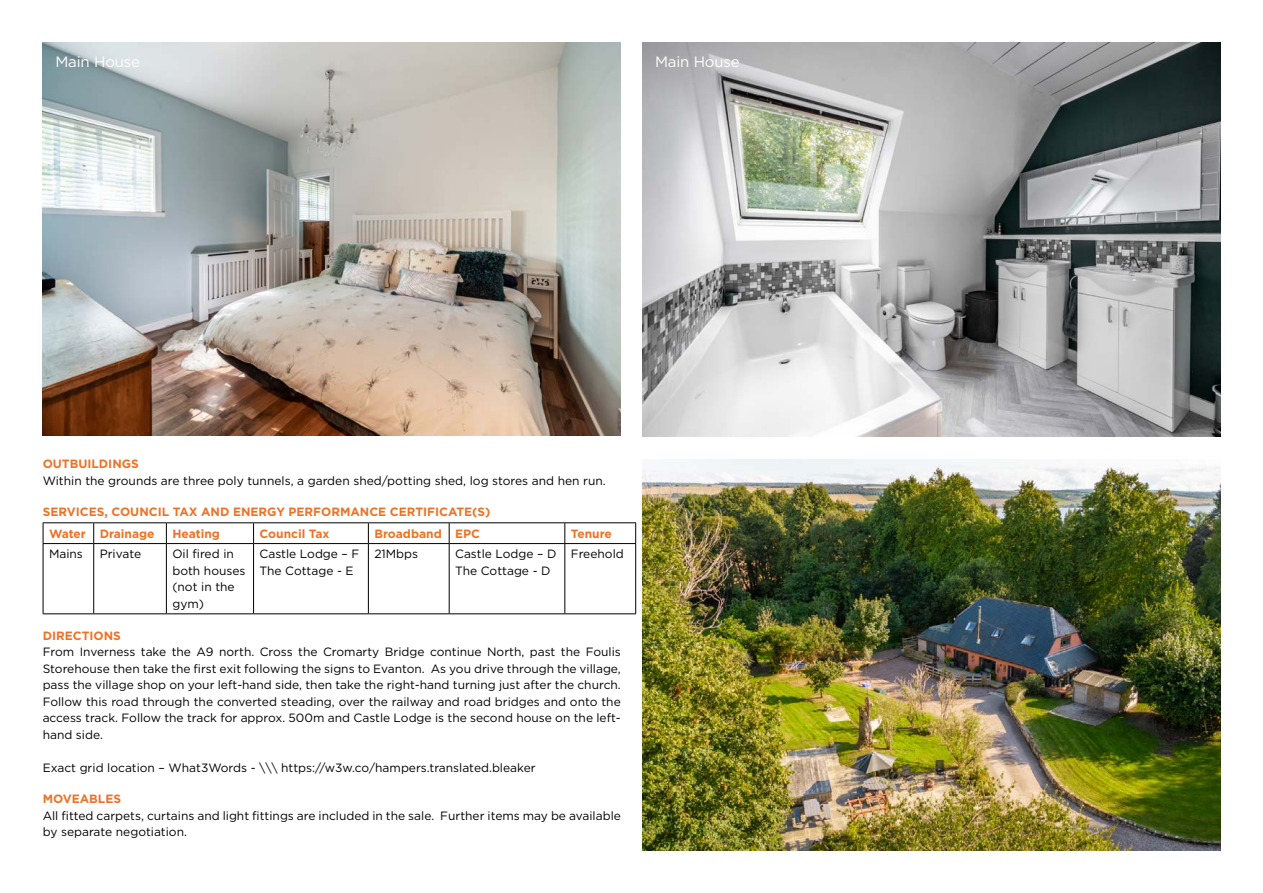
<style>
.page{position:relative;width:1263px;height:893px;background:#fff}
.page>*{position:absolute;margin:0;border:0;box-sizing:border-box;transform-origin:0 0}
.Body_Text{font:15px "Gotham HTF";letter-spacing:-.01em;color:#fff}
.Body_Text-2{font:12px/16.5px "Gotham HTF";color:#000}
.Headings_Text{font:700 12px "Gotham HTF";color:#ec7326}
</style>
<div class="page">
<img style="left:43px;top:43px;width:578px;height:392px">
<img style="left:642px;top:43px;width:578px;height:393px">
<img style="left:642px;top:460px;width:578px;height:390px">
<hr style="left:43px;top:522px;width:51px;height:1px;background:#000">
<svg style="left:43px;top:523px;width:1px;height:20px"></svg>
<hr style="left:94px;top:522px;width:72px;height:1px;background:#000">
<svg style="left:93px;top:523px;width:1px;height:20px"></svg>
<hr style="left:166px;top:522px;width:88px;height:1px;background:#000">
<svg style="left:166px;top:523px;width:1px;height:20px"></svg>
<hr style="left:254px;top:522px;width:114px;height:1px;background:#000">
<svg style="left:253px;top:523px;width:1px;height:20px"></svg>
<hr style="left:368px;top:522px;width:81px;height:1px;background:#000">
<svg style="left:368px;top:523px;width:1px;height:20px"></svg>
<hr style="left:449px;top:522px;width:116px;height:1px;background:#000">
<svg style="left:449px;top:523px;width:1px;height:20px"></svg>
<hr style="left:565px;top:522px;width:71px;height:1px;background:#000">
<svg style="left:564px;top:523px;width:1px;height:20px"></svg>
<svg style="left:635px;top:523px;width:1px;height:20px"></svg>
<hr style="left:43px;top:543px;width:51px;height:1px;background:#000">
<hr style="left:43px;top:544px;width:1px;height:69px;background:#000">
<hr style="left:94px;top:543px;width:72px;height:1px;background:#000">
<hr style="left:93px;top:544px;width:1px;height:69px;background:#000">
<hr style="left:166px;top:543px;width:88px;height:1px;background:#000">
<hr style="left:166px;top:544px;width:1px;height:69px;background:#000">
<hr style="left:254px;top:543px;width:114px;height:1px;background:#000">
<hr style="left:253px;top:544px;width:1px;height:69px;background:#000">
<hr style="left:368px;top:543px;width:81px;height:1px;background:#000">
<hr style="left:368px;top:544px;width:1px;height:69px;background:#000">
<hr style="left:449px;top:543px;width:116px;height:1px;background:#000">
<hr style="left:449px;top:544px;width:1px;height:69px;background:#000">
<hr style="left:565px;top:543px;width:71px;height:1px;background:#000">
<hr style="left:564px;top:544px;width:1px;height:69px;background:#000">
<hr style="left:635px;top:544px;width:1px;height:69px;background:#000">
<hr style="left:43px;top:613px;width:51px;height:1px;background:#000">
<hr style="left:94px;top:613px;width:72px;height:1px;background:#000">
<hr style="left:166px;top:613px;width:88px;height:1px;background:#000">
<hr style="left:254px;top:613px;width:114px;height:1px;background:#000">
<hr style="left:368px;top:613px;width:81px;height:1px;background:#000">
<hr style="left:449px;top:613px;width:116px;height:1px;background:#000">
<hr style="left:565px;top:613px;width:71px;height:1px;background:#000">
<p class="Body_Text" style="left:55px;top:53px;width:86px">Main House</p>
<p class="Body_Text" style="left:655px;top:53px;width:86px">Main House</p>
<p class="Headings_Text" style="left:43px;top:457px;width:98px">OUTBUILDINGS</p>
<p class="Body_Text-2" style="left:43px;top:472px;width:565px">Within the grounds are three poly tunnels, a garden shed/potting shed, log stores and hen run.</p>
<p class="Headings_Text" style="left:43px;top:505px;width:449px">SERVICES, COUNCIL TAX AND ENERGY PERFORMANCE CERTIFICATE(S)</p>
<p class="Headings_Text" style="left:49px;top:526px;width:38px">Water</p>
<p class="Headings_Text" style="left:100px;top:526px;width:56px">Drainage</p>
<p class="Headings_Text" style="left:172px;top:526px;width:49px">Heating</p>
<p class="Headings_Text" style="left:260px;top:526px;width:71px">Council Tax</p>
<p class="Headings_Text" style="left:374px;top:526px;width:69px">Broadband</p>
<p class="Headings_Text" style="left:455px;top:526px;width:26px">EPC</p>
<p class="Headings_Text" style="left:571px;top:526px;width:43px">Tenure</p>
<p class="Body_Text-2" style="left:49px;top:546px;width:35px">Mains</p>
<p class="Body_Text-2" style="left:100px;top:546px;width:43px">Private</p>
<p class="Body_Text-2" style="left:172px;top:546px;width:75px">Oil fired in both houses (not in the gym)</p>
<p class="Body_Text-2" style="left:260px;top:546px;width:101px">Castle Lodge – F</p>
<p class="Body_Text-2" style="left:374px;top:546px;width:45px">21Mbps</p>
<p class="Body_Text-2" style="left:455px;top:546px;width:103px">Castle Lodge – D</p>
<p class="Body_Text-2" style="left:455px;top:562px;width:97px">The Cottage - D</p>
<p class="Body_Text-2" style="left:571px;top:546px;width:54px">Freehold</p>
<p class="Body_Text-2" style="left:260px;top:562px;width:96px">The Cottage - E</p>
<p class="Headings_Text" style="left:43px;top:628px;width:80px">DIRECTIONS</p>
<p class="Body_Text-2" style="left:43px;top:643px;width:580px;text-align:justify">From Inverness take the A9 north. Cross the Cromarty Bridge continue North, past the Foulis Storehouse then take the first exit following the signs to Evanton. As you drive through the village, pass the village shop on your left-hand side, then take the right-hand turning just after the church.<br>Follow this road through the converted steading, over the railway and road bridges and onto the access track. Follow the track for approx. 500m and Castle Lodge is the second house on the left&shy;hand side.</p>
<p class="Body_Text-2" style="left:43px;top:759px;width:494px">Exact grid location – What3Words - \\\ https://w3w.co/hampers.translated.bleaker</p>
<p class="Headings_Text" style="left:43px;top:792px;width:80px">MOVEABLES</p>
<p class="Body_Text-2" style="left:43px;top:807px;width:580px">All fitted carpets, curtains and light fittings are included in the sale. Further items may be available by separate negotiation.</p>
</div>
